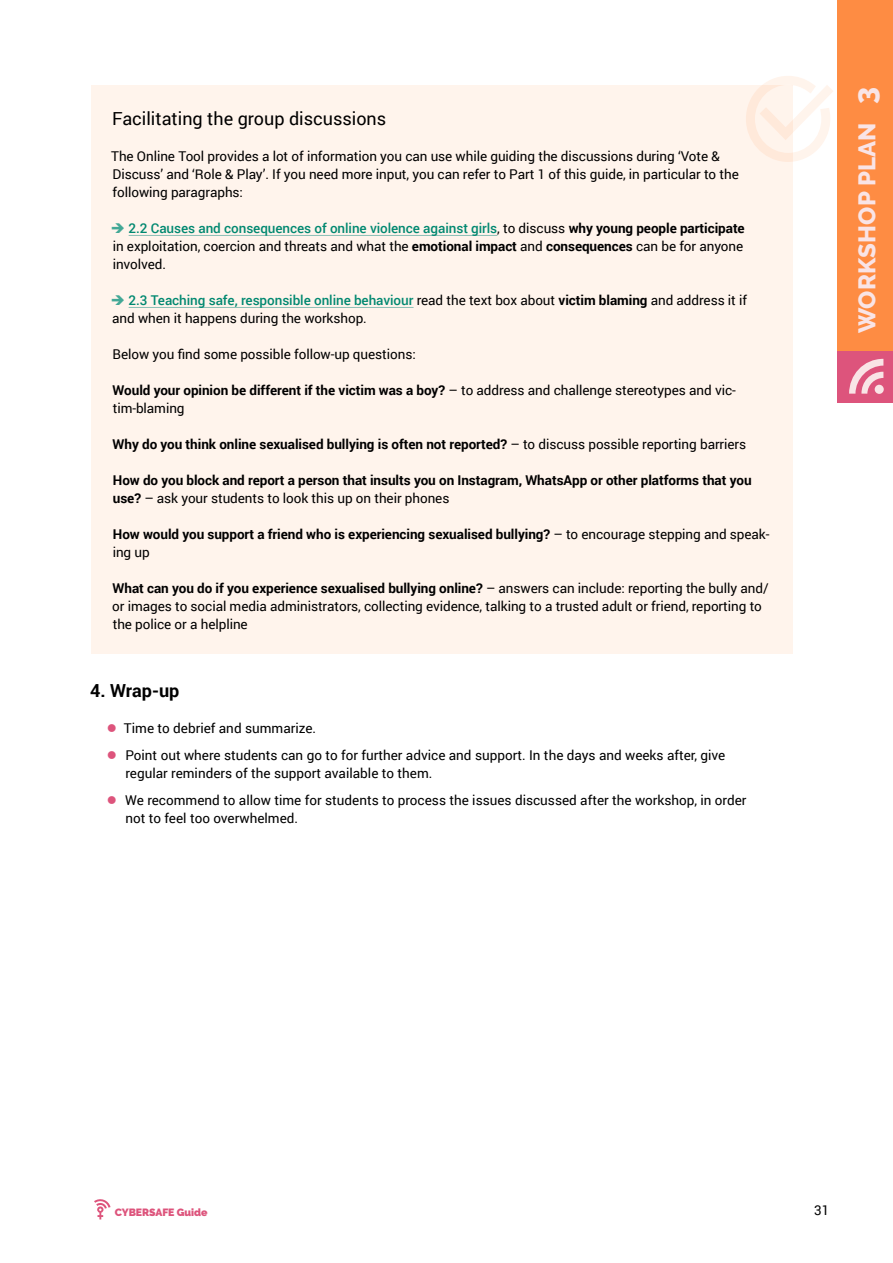
<style>
.page{position:relative;width:893px;height:1263px;background:#fff}
.page>*{position:absolute;margin:0;border:0;box-sizing:border-box;transform-origin:0 0}
.t1{font:800 24px "Raleway";letter-spacing:.005em;color:#f9e4e6}
.t2{font:18px "Roboto";color:#000}
.t3{font:700 18px "Roboto";color:#000}
.t4{font:13.5px/18px "Roboto";letter-spacing:-.005em;color:#000}
.t5{font:700 13.5px/18px "Roboto";letter-spacing:-.005em;color:#000}
.t6{font:900 10.5px "Raleway";letter-spacing:-.005em;color:#dd547c}
.s1{color:#43a896}
.s2{font-weight:500;color:#008870}
.s3{font-weight:700}
.s4{font-weight:400}
.s5{color:#dd547c}
.s6{font-size:30px}
</style>
<div class="page">
<div style="left:838px;top:0;width:55px;height:403px;background:#dd547c"></div>
<svg style="left:849px;top:359px;width:35px;height:35px"></svg>
<svg style="left:94px;top:1199px;width:17px;height:20px"></svg>
<div style="left:838px;top:0;width:55px;height:351px;background:#fe8c43"></div>
<div style="left:91px;top:85px;width:701px;height:66px;background:#fff4ec"></div>
<div style="left:91px;top:126px;width:701px;height:96px;background:#fff4ec"></div>
<div style="left:91px;top:198px;width:701px;height:96px;background:#fff4ec"></div>
<hr style="left:129px;top:235px;width:368px;height:1px;background:#8abfb5">
<div style="left:91px;top:270px;width:701px;height:78px;background:#fff4ec"></div>
<hr style="left:129px;top:307px;width:285px;height:1px;background:#8abfb5">
<div style="left:91px;top:324px;width:701px;height:60px;background:#fff4ec"></div>
<div style="left:91px;top:360px;width:701px;height:78px;background:#fff4ec"></div>
<div style="left:91px;top:414px;width:701px;height:60px;background:#fff4ec"></div>
<div style="left:91px;top:450px;width:701px;height:78px;background:#fff4ec"></div>
<div style="left:91px;top:504px;width:701px;height:78px;background:#fff4ec"></div>
<div style="left:91px;top:558px;width:701px;height:96px;background:#fff4ec"></div>
<svg style="left:746px;top:76px;width:87px;height:86px"></svg>
<h2 class="t2" style="left:112px;top:106px;width:276px">Facilitating the group discussions</h2>
<p class="t4" style="left:111px;top:147px;width:629px">The Online Tool provides a lot of information you can use while guiding the discussions during ‘Vote &amp;<br>Discuss’ and ‘Role &amp; Play’. If you need more input, you can refer to Part 1 of this guide, in particular to the following paragraphs:</p>
<p class="t4" style="left:111px;top:219px;width:635px;text-align:justify"><span class="s1">➔</span> <span class="s2">2.2 Causes and consequences of online violence against girls</span>, to discuss <span class="s3">why young people participate </span>in exploitation, coercion and threats and what the <span class="s3">emotional impact</span> and <span class="s3">consequences</span> can be for anyone involved.</p>
<p class="t4" style="left:111px;top:291px;width:638px"><span class="s1">➔</span> <span class="s2">2.3 Teaching safe, responsible online behaviour</span> read the text box about <span class="s3">victim blaming</span> and address it if and when it happens during the workshop.</p>
<p class="t4" style="left:113px;top:345px;width:305px">Below you find some possible follow-up questions:</p>
<p class="t4" style="left:113px;top:381px;width:625px"><span class="s3">Would your opinion be different if the victim was a boy?</span> – to address and challenge stereotypes and vic&shy;tim-blaming</p>
<p class="t5" style="left:113px;top:435px;width:635px">Why do you think online sexualised bullying is often not reported? <span class="s4">– to discuss possible reporting barriers</span></p>
<p class="t5" style="left:113px;top:471px;width:640px">How do you block and report a person that insults you on Instagram, WhatsApp or other platforms that you use? <span class="s4">– ask your students to look this up on their phones</span></p>
<p class="t5" style="left:113px;top:525px;width:658px">How would you support a friend who is experiencing sexualised bullying? <span class="s4">– to encourage stepping and speak&shy;ing up</span></p>
<p class="t4" style="left:112px;top:579px;width:658px"><span class="s3">What can you do if you experience sexualised bullying online?</span> – answers can include: reporting the bully and/ or images to social media administrators, collecting evidence, talking to a trusted adult or friend, reporting to the police or a helpline</p>
<h2 class="t3" style="left:90px;top:678px;width:91px">4. Wrap-up</h2>
<p class="t4" style="left:107px;top:719px;width:211px"><span class="s5">●</span> Time to debrief and summarize.</p>
<p class="t4" style="left:125px;top:746px;width:601px;text-indent:-19px"><span class="s5">●</span> Point out where students can go to for further advice and support. In the days and weeks after, give regular reminders of the support available to them.</p>
<p class="t4" style="left:125px;top:791px;width:623px;text-indent:-19px"><span class="s5">●</span> We recommend to allow time for students to process the issues discussed after the workshop, in order not to feel too overwhelmed.</p>
<h1 class="t1" style="left:853px;top:333px;width:248px;rotate:-90deg">WORKSHOP PLAN <span class="s6">3</span></h1>
<p class="t6" style="left:115px;top:1206px;width:94px">CYBERSAFE Guide</p>
<p class="t4" style="left:814px;top:1200px;width:17px">31</p>
</div>
